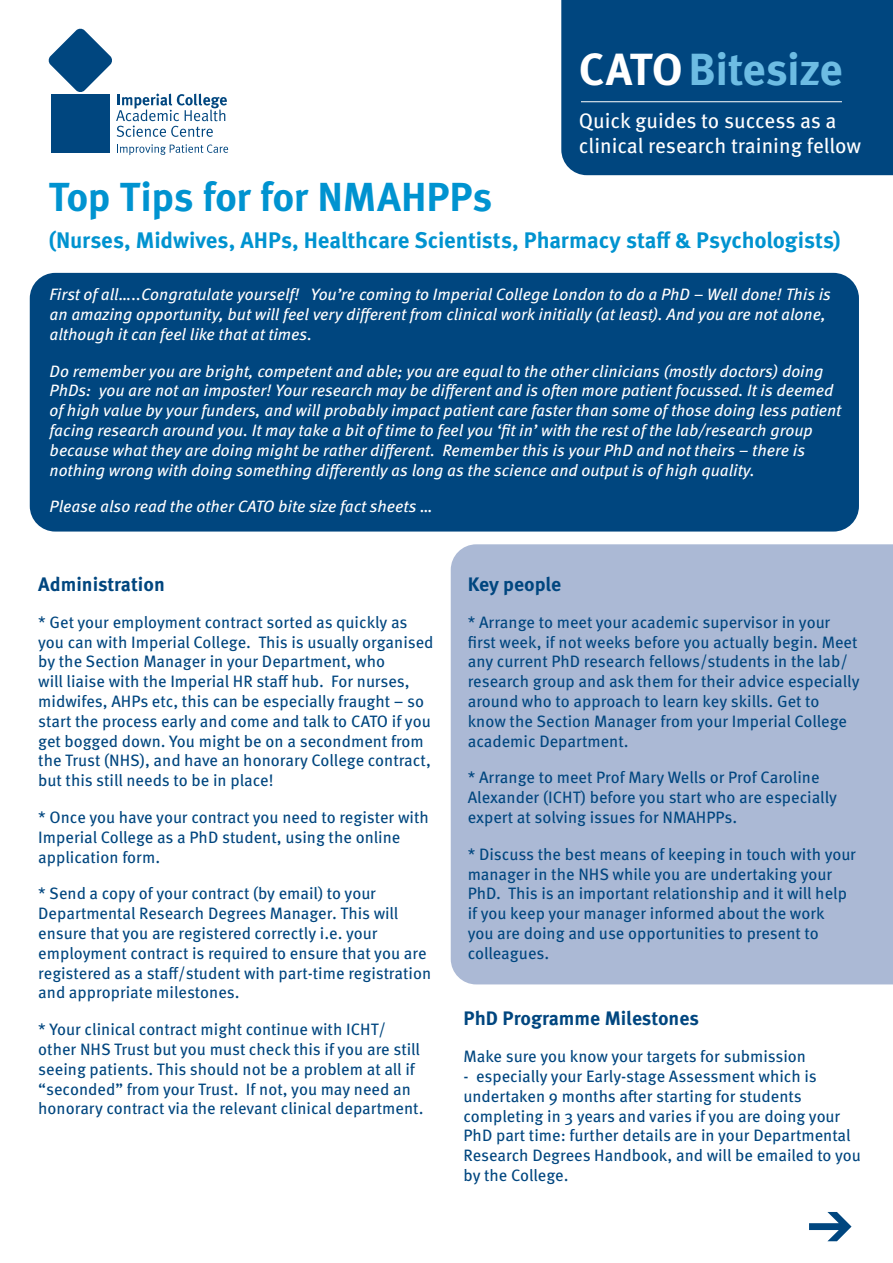
<style>
.page{position:relative;width:893px;height:1263px;background:#fff}
.page>*{position:absolute;margin:0;border:0;box-sizing:border-box;transform-origin:0 0}
.t1{font:700 45px "Meta OT";letter-spacing:-.015em;color:#6dbce3}
.t2{font:700 40.5px "Meta OT";letter-spacing:-.01em;color:#0093d0}
.t3{font:700 22.5px "Meta OT";letter-spacing:-.005em;color:#0093d0}
.t4{font:21px/25.2px "Meta OT";letter-spacing:-.005em;color:#fff}
.t5{font:700 19.5px "Meta OT";color:#00467f}
.t6{font:16.5px/19.8px "Meta OT";color:#00467f}
.t7{font:italic 16.5px/19.8px "Meta OT";color:#fff}
.s1{color:#fff}
</style>
<div class="page">
<div style="left:451px;top:544px;width:442px;height:440px;background:#abb9d5"></div>
<div style="left:30px;top:273px;width:829px;height:258px;background:#00467f;border-radius:26px"></div>
<svg style="left:809px;top:1212px;width:42px;height:29px"></svg>
<svg style="left:117px;top:144px;width:111px;height:11px"></svg>
<div style="left:51px;top:94px;width:59px;height:59px;background:#00467f"></div>
<svg style="left:48px;top:28px;width:179px;height:109px"></svg>
<div style="left:561px;top:0;width:332px;height:175px;background:#00467f"></div>
<hr style="left:581px;top:101px;width:261px;height:1px;background:#fff">
<h1 class="t1" style="left:579px;top:41px;width:265px"><span class="s1">CATO</span>Bitesize</h1>
<p class="t4" style="left:579px;top:108px;width:284px">Quick guides to success as a clinical research training fellow</p>
<h2 class="t2" style="left:49px;top:171px;width:445px">Top Tips for for NMAHPPs</h2>
<h3 class="t3" style="left:49px;top:226px;width:793px">(Nurses, Midwives, AHPs, Healthcare Scientists, Pharmacy staff &amp; Psychologists)</h3>
<p class="t7" style="left:50px;top:285px;width:783px">First of all…..Congratulate yourself! You’re coming to Imperial College London to do a PhD – Well done! This is an amazing opportunity, but will feel very different from clinical work initially (at least). And you are not alone, although it can feel like that at times.</p>
<p class="t7" style="left:50px;top:361px;width:793px">Do remember you are bright, competent and able; you are equal to the other clinicians (mostly doctors) doing PhDs: you are not an imposter! Your research may be different and is often more patient focussed. It is deemed of high value by your funders, and will probably impact patient care faster than some of those doing less patient facing research around you. It may take a bit of time to feel you ‘fit in’ with the rest of the lab/research group because what they are doing might be rather different. Remember this is your PhD and not theirs – there is nothing wrong with doing something differently as long as the science and output is of high quality.</p>
<p class="t7" style="left:50px;top:497px;width:385px">Please also read the other CATO bite size fact sheets …</p>
<p class="t5" style="left:38px;top:572px;width:128px">Administration</p>
<p class="t6" style="left:38px;top:612px;width:397px">* Get your employment contract sorted as quickly as you can with Imperial College. This is usually organised by the Section Manager in your Department, who<br>will liaise with the Imperial HR staff hub. For nurses, midwifes, AHPs etc, this can be especially fraught – so start the process early and come and talk to CATO if you get bogged down. You might be on a secondment from the Trust (NHS), and have an honorary College contract, but this still needs to be in place!</p>
<p class="t6" style="left:38px;top:807px;width:392px">* Once you have your contract you need to register with<br>Imperial College as a PhD student, using the online application form.</p>
<p class="t6" style="left:38px;top:884px;width:394px">* Send a copy of your contract (by email) to your Departmental Research Degrees Manager. This will ensure that you are registered correctly i.e. your employment contract is required to ensure that you are registered as a staff/student with part-time registration and appropriate milestones.</p>
<p class="t6" style="left:38px;top:1020px;width:387px">* Your clinical contract might continue with ICHT/ other NHS Trust but you must check this if you are still seeing patients. This should not be a problem at all if “seconded” from your Trust. If not, you may need an honorary contract via the relevant clinical department.</p>
<p class="t5" style="left:468px;top:572px;width:95px">Key people</p>
<p class="t6" style="left:468px;top:612px;width:393px">* Arrange to meet your academic supervisor in your first week, if not weeks before you actually begin. Meet any current PhD research fellows/students in the lab/ research group and ask them for their advice especially around who to approach to learn key skills. Get to know the Section Manager from your Imperial College academic Department.</p>
<p class="t6" style="left:468px;top:768px;width:371px">* Arrange to meet Prof Mary Wells or Prof Caroline<br>Alexander (ICHT) before you start who are especially expert at solving issues for NMAHPPs.</p>
<p class="t6" style="left:468px;top:844px;width:390px">* Discuss the best means of keeping in touch with your manager in the NHS while you are undertaking your PhD. This is an important relationship and it will help if you keep your manager informed about the work<br>you are doing and use opportunities to present to colleagues.</p>
<p class="t5" style="left:463px;top:1006px;width:237px">PhD Programme Milestones</p>
<p class="t6" style="left:463px;top:1047px;width:344px">Make sure you know your targets for submission</p>
<p class="t6" style="left:463px;top:1066px;width:399px">- especially your Early-stage Assessment which is undertaken 9 months after starting for students completing in 3 years and varies if you are doing your PhD part time: further details are in your Departmental Research Degrees Handbook, and will be emailed to you by the College.</p>
</div>
